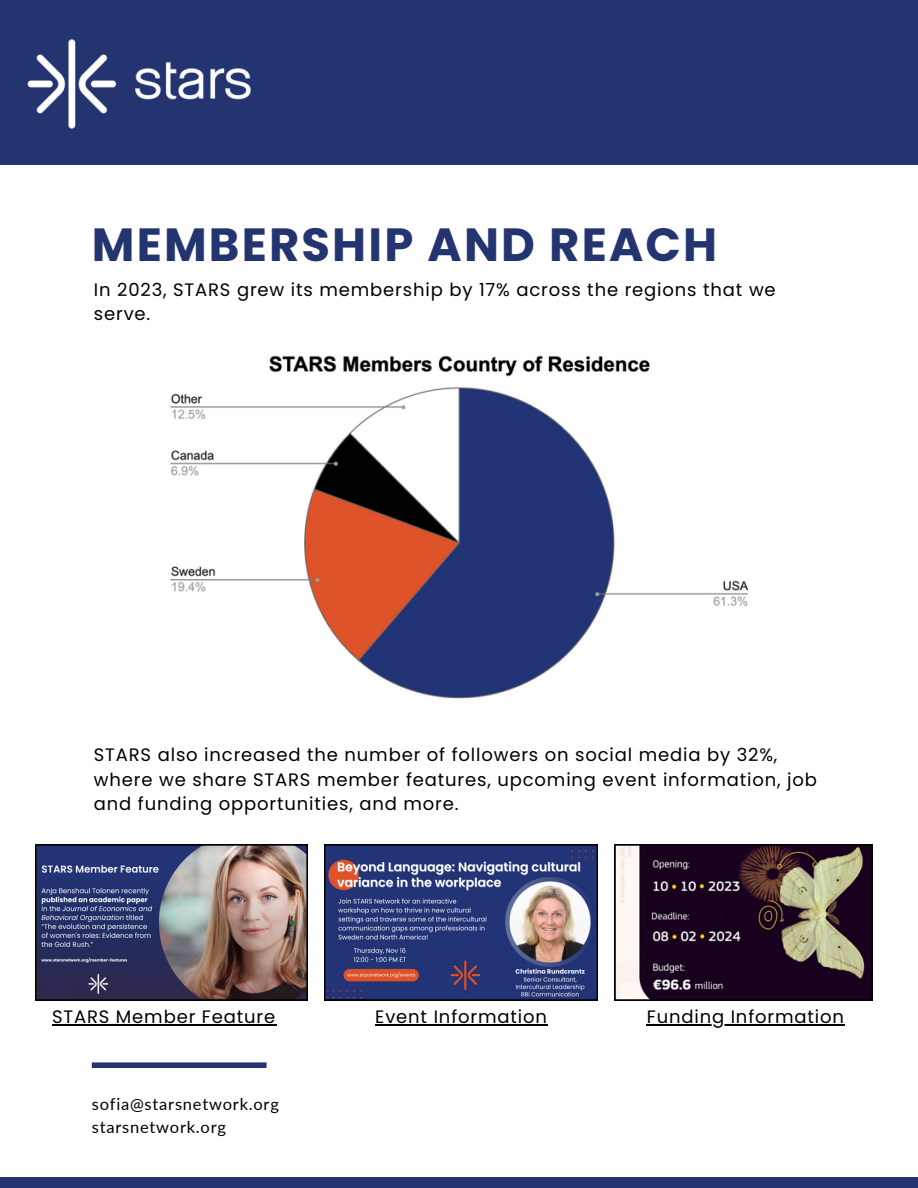
<style>
.page{position:relative;width:918px;height:1188px;background:#fff}
.page>*{position:absolute;margin:0;border:0;box-sizing:border-box;transform-origin:0 0}
.t1{font:700 46.5px "Poppins";letter-spacing:.045em;color:#233470}
.t2{font:18px/24.8px "Poppins";letter-spacing:.045em;color:#000}
.t3{font:16.5px "Lato";letter-spacing:.045em;color:#000}
</style>
<div class="page">
<div style="left:0;top:0;width:918px;height:164px;background:#233470"></div>
<div style="left:0;top:1177px;width:918px;height:11px;background:#233470"></div>
<div style="left:92px;top:1062px;width:175px;height:6px;background:#233470"></div>
<img style="left:27px;top:39px;width:224px;height:90px">
<img style="left:36px;top:845px;width:272px;height:155px">
<hr style="left:647px;top:1024px;width:198px;height:2px;background:#000">
<hr style="left:375px;top:1024px;width:173px;height:2px;background:#000">
<svg style="left:615px;top:845px;width:257px;height:155px;background:#513f49"></svg>
<svg style="left:324px;top:845px;width:274px;height:155px;background:#4e5381"></svg>
<img style="left:170px;top:355px;width:579px;height:344px">
<hr style="left:52px;top:1024px;width:224px;height:2px;background:#000">
<p class="t1" style="left:92px;top:212px;width:627px">MEMBERSHIP AND REACH</p>
<p class="t2" style="left:94px;top:277px;width:683px">In 2023, STARS grew its membership by 17% across the regions that we serve.</p>
<p class="t2" style="left:94px;top:742px;width:725px">STARS also increased the number of followers on social media by 32%, where we share STARS member features, upcoming event information, job and funding opportunities, and more.</p>
<p class="t2" style="left:52px;top:1005px;width:225px">STARS Member Feature</p>
<p class="t3" style="left:92px;top:1094px;width:189px">sofia@starsnetwork.org</p>
<p class="t3" style="left:92px;top:1117px;width:136px">starsnetwork.org</p>
<p class="t2" style="left:375px;top:1005px;width:173px">Event Information</p>
<p class="t2" style="left:647px;top:1005px;width:199px">Funding Information</p>
</div>
